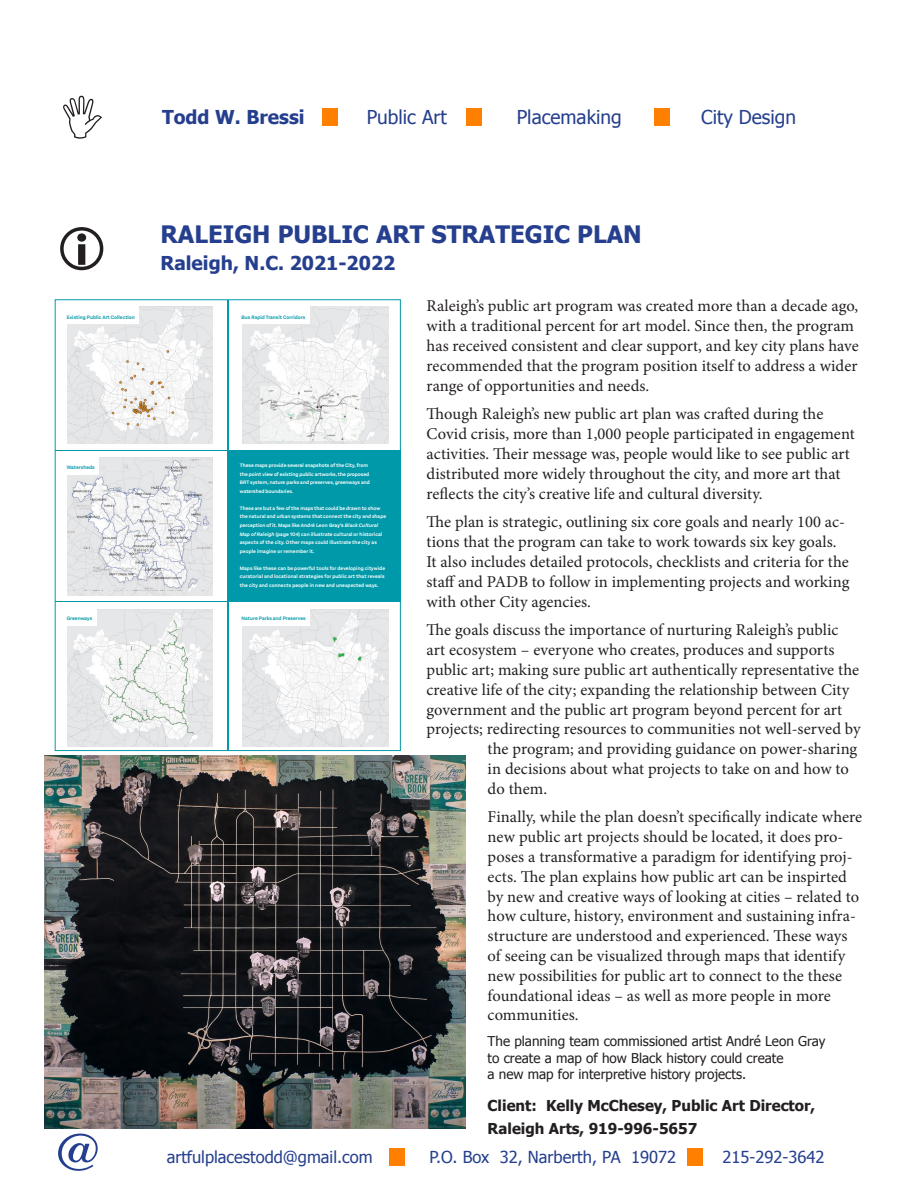
<style>
.page{position:relative;width:918px;height:1188px;background:#fff}
.page>*{position:absolute;margin:0;border:0;box-sizing:border-box;transform-origin:0 0}
.t1{font:54px "Times";color:#253f8e}
.t2{font:700 24px "Tahoma";color:#253f8e}
.t3{font:700 19.2px "Tahoma";color:#253f8e}
.t4{font:19.2px "Tahoma";color:#253f8e}
.Copy{font:16.5px/19.8px "Minion Pro";letter-spacing:.005em;color:#231f20}
.t5{font:16.5px "Tahoma";color:#253f8e}
.Copy-2{font:700 15px/22.5px "Tahoma";color:#231f20}
.t6{font:13.5px/16.5px "Tahoma";color:#231f20}
.t7{font:600 5.1px/8.6px "Aestetico";color:#fff}
.t8{font:600 5.1px "Aestetico";color:#0099a9}
.s1{font-weight:700}
.s2{font-style:italic}
</style>
<div class="page">
<img style="left:45px;top:756px;width:421px;height:373px">
<img style="left:67px;top:307px;width:146px;height:137px">
<img style="left:67px;top:458px;width:146px;height:137px">
<img style="left:243px;top:307px;width:146px;height:137px">
<img style="left:67px;top:609px;width:146px;height:137px">
<img style="left:243px;top:609px;width:146px;height:137px">
<div style="left:229px;top:451px;width:171px;height:150px;background:#0099a9"></div>
<div style="left:63px;top:457px;width:36px;height:18px;background:#fff"></div>
<div style="left:238px;top:306px;width:72px;height:18px;background:#fff"></div>
<div style="left:63px;top:306px;width:76px;height:18px;background:#fff"></div>
<div style="left:238px;top:608px;width:72px;height:18px;background:#fff"></div>
<div style="left:63px;top:608px;width:34px;height:18px;background:#fff"></div>
<div style="left:55px;top:299px;width:346px;height:452px;border:1px solid #0099a9"></div>
<div style="left:322px;top:108px;width:16px;height:18px;background:#ff8000"></div>
<div style="left:466px;top:108px;width:16px;height:18px;background:#ff8000"></div>
<div style="left:654px;top:108px;width:16px;height:18px;background:#ff8000"></div>
<div style="left:389px;top:1148px;width:16px;height:18px;background:#ff8000"></div>
<div style="left:687px;top:1148px;width:16px;height:18px;background:#ff8000"></div>
<p class="t3" style="left:162px;top:104px;width:144px">Todd W. Bressi</p>
<p class="t4" style="left:367px;top:104px;width:82px">Public Art</p>
<p class="t4" style="left:517px;top:104px;width:107px">Placemaking</p>
<p class="t4" style="left:701px;top:104px;width:96px">City Design</p>
<p class="t2" style="left:160px;top:218px;width:483px">RALEIGH PUBLIC ART STRATEGIC PLAN</p>
<p class="t3" style="left:160px;top:250px;width:236px">Raleigh, N.C. 2021-2022</p>
<p class="t8" style="left:67px;top:314px;width:70px">Existing Public Art Collection</p>
<p class="t8" style="left:67px;top:465px;width:29px">Watersheds</p>
<p class="t8" style="left:67px;top:615px;width:27px">Greenways</p>
<p class="t8" style="left:242px;top:314px;width:65px">Bus Rapid Transit Corridors</p>
<p class="t7" style="left:240px;top:461px;width:132px">These maps provide several snapshots of the City, from the point view of existing public artworks, the proposed BRT system, nature parks and preserves, greenways and watershed boundaries.</p>
<p class="t7" style="left:240px;top:504px;width:148px">These are but a few of the maps that could be drawn to show the natural and urban systems that connect the city and shape perception of it. Maps like André Leon <span class="s1">Gray’s</span> <span class="s2">Black Cultural Map of Raleigh</span> (page 104) can illustrate cultural or historical aspects of the city. Other maps could illustrate the city as people imagine or remember it.</p>
<p class="t7" style="left:240px;top:564px;width:147px;text-align:justify">Maps like these can be powerful tools for developing citywide curatorial and locational strategies for public art that reveals the city and connects people in new and unexpected ways.</p>
<p class="t8" style="left:242px;top:615px;width:66px">Nature Parks and Preserves</p>
<p class="Copy" style="left:427px;top:296px;width:434px">Raleigh’s public art program was created more than a decade ago, with a traditional percent for art model. Since then, the program has received consistent and clear support, and key city plans have recommended that the program position itself to address a wider range of opportunities and needs.</p>
<p class="Copy" style="left:427px;top:404px;width:430px">Though Raleigh’s new public art plan was crafted during the Covid crisis, more than 1,000 people participated in engagement activities. Their message was, people would like to see public art distributed more widely throughout the city, and more art that reflects the city’s creative life and cultural diversity.</p>
<p class="Copy" style="left:427px;top:512px;width:424px">The plan is strategic, outlining six core goals and nearly 100 ac&shy;tions that the program can take to work towards six key goals.<br>It also includes detailed protocols, checklists and criteria for the staff and PADB to follow in implementing projects and working with other City agencies.</p>
<p class="Copy" style="left:427px;top:620px;width:436px">The goals discuss the importance of nurturing Raleigh’s public art ecosystem – everyone who creates, produces and supports public art; making sure public art authentically representative the creative life of the city; expanding the relationship between City government and the public art program beyond percent for art projects; redirecting resources to communities not well-served by</p>
<p class="Copy" style="left:488px;top:739px;width:371px">the program; and providing guidance on power-sharing in decisions about what projects to take on and how to do them.</p>
<p class="Copy" style="left:488px;top:807px;width:376px">Finally, while the plan doesn’t specifically indicate where new public art projects should be located, it does pro&shy;poses a transformative a paradigm for identifying proj&shy;ects. The plan explains how public art can be inspirted by new and creative ways of looking at cities – related to how culture, history, environment and sustaining infra&shy;structure are understood and experienced. These ways of seeing can be visualized through maps that identify new possibilities for public art to connect to the these foundational ideas – as well as more people in more communities.</p>
<p class="t1" style="left:53px;top:1101px;width:51px">@</p>
<p class="t6" style="left:488px;top:1032px;width:339px">The planning team commissioned artist André Leon Gray to create a map of how Black history could create<br>a new map for interpretive history projects.</p>
<p class="Copy-2" style="left:488px;top:1094px;width:329px">Client: Kelly McChesey, Public Art Director,<br>Raleigh Arts, 919-996-5657</p>
<p class="t5" style="left:167px;top:1146px;width:207px">artfulplacestodd@gmail.com</p>
<p class="t5" style="left:429px;top:1146px;width:248px">P.O. Box 32, Narberth, PA 19072</p>
<p class="t5" style="left:722px;top:1146px;width:104px">215-292-3642</p>
</div>
